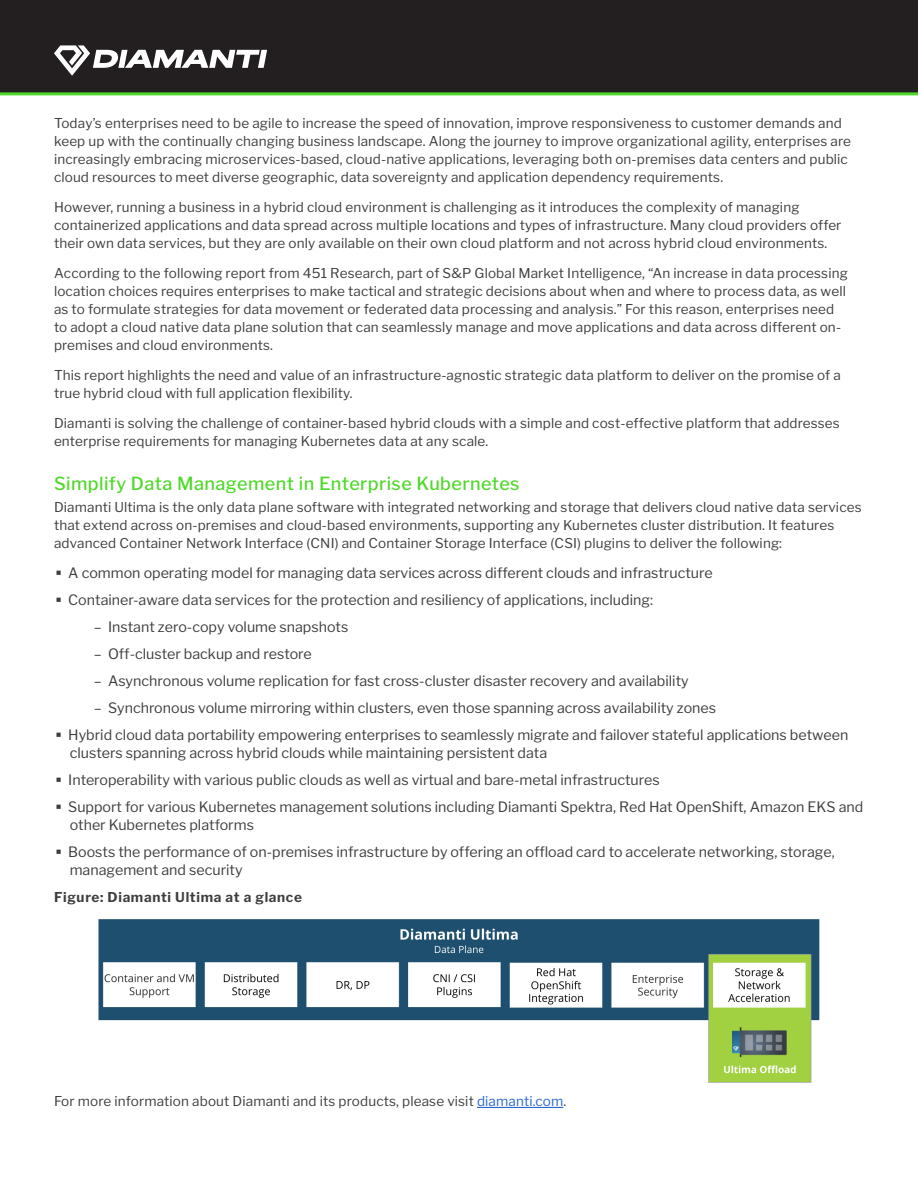
<style>
.page{position:relative;width:918px;height:1188px;background:#fff}
.page>*{position:absolute;margin:0;border:0;box-sizing:border-box;transform-origin:0 0}
.t1{font:500 18px "Libre Franklin";letter-spacing:.025em;color:#4fd929}
.t2{font:14.25px/18px "Libre Franklin";color:#3e3e3f}
.Body{font:13.5px/18px "Libre Franklin";letter-spacing:.01em;color:#3e3e3f}
.Figures{font:700 13.5px "Libre Franklin";letter-spacing:.05em;color:#3e3e3f}
.s1{color:#2966d1}
</style>
<div class="page">
<div style="left:0;top:0;width:918px;height:95px;background:#231f20"></div>
<svg style="left:54px;top:45px;width:213px;height:31px"></svg>
<hr style="left:477px;top:1107px;width:86px;height:1px;background:#15c">
<img style="left:98px;top:919px;width:722px;height:164px">
<p class="Body" style="left:54px;top:114px;width:799px">Today’s enterprises need to be agile to increase the speed of innovation, improve responsiveness to customer demands and keep up with the continually changing business landscape. Along the journey to improve organizational agility, enterprises are increasingly embracing microservices-based, cloud-native applications, leveraging both on-premises data centers and public cloud resources to meet diverse geographic, data sovereignty and application dependency requirements.</p>
<p class="Body" style="left:54px;top:198px;width:789px">However, running a business in a hybrid cloud environment is challenging as it introduces the complexity of managing containerized applications and data spread across multiple locations and types of infrastructure. Many cloud providers offer their own data services, but they are only available on their own cloud platform and not across hybrid cloud environments.</p>
<p class="Body" style="left:54px;top:264px;width:795px">According to the following report from 451 Research, part of S&amp;P Global Market Intelligence, “An increase in data processing location choices requires enterprises to make tactical and strategic decisions about when and where to process data, as well as to formulate strategies for data movement or federated data processing and analysis.” For this reason, enterprises need to adopt a cloud native data plane solution that can seamlessly manage and move applications and data across different on&shy;premises and cloud environments.</p>
<p class="Body" style="left:54px;top:366px;width:788px">This report highlights the need and value of an infrastructure-agnostic strategic data platform to deliver on the promise of a true hybrid cloud with full application flexibility.</p>
<p class="Body" style="left:54px;top:414px;width:787px">Diamanti is solving the challenge of container-based hybrid clouds with a simple and cost-effective platform that addresses enterprise requirements for managing Kubernetes data at any scale.</p>
<h1 class="t1" style="left:54px;top:473px;width:467px">Simplify Data Management in Enterprise Kubernetes</h1>
<p class="Body" style="left:54px;top:498px;width:809px">Diamanti Ultima is the only data plane software with integrated networking and storage that delivers cloud native data services that extend across on-premises and cloud-based environments, supporting any Kubernetes cluster distribution. It features advanced Container Network Interface (CNI) and Container Storage Interface (CSI) plugins to deliver the following:</p>
<p class="t2" style="left:68px;top:564px;width:646px">A common operating model for managing data services across different clouds and infrastructure</p>
<p class="t2" style="left:68px;top:591px;width:586px">Container-aware data services for the protection and resiliency of applications, including:</p>
<p class="t2" style="left:94px;top:618px;width:256px">– Instant zero-copy volume snapshots</p>
<p class="t2" style="left:94px;top:645px;width:220px">– Off-cluster backup and restore</p>
<p class="t2" style="left:94px;top:672px;width:597px">– Asynchronous volume replication for fast cross-cluster disaster recovery and availability</p>
<p class="t2" style="left:94px;top:699px;width:624px">– Synchronous volume mirroring within clusters, even those spanning across availability zones</p>
<p class="t2" style="left:68px;top:726px;width:782px">Hybrid cloud data portability empowering enterprises to seamlessly migrate and failover stateful applications between clusters spanning across hybrid clouds while maintaining persistent data</p>
<p class="t2" style="left:68px;top:771px;width:593px">Interoperability with various public clouds as well as virtual and bare-metal infrastructures</p>
<p class="t2" style="left:68px;top:798px;width:797px">Support for various Kubernetes management solutions including Diamanti Spektra, Red Hat OpenShift, Amazon EKS and other Kubernetes platforms</p>
<p class="t2" style="left:68px;top:843px;width:768px">Boosts the performance of on-premises infrastructure by offering an offload card to accelerate networking, storage, management and security</p>
<p class="Figures" style="left:54px;top:889px;width:249px">Figure: Diamanti Ultima at a glance</p>
<p class="Body" style="left:54px;top:1092px;width:514px">For more information about Diamanti and its products, please visit <span class="s1">diamanti.com</span>.</p>
</div>
